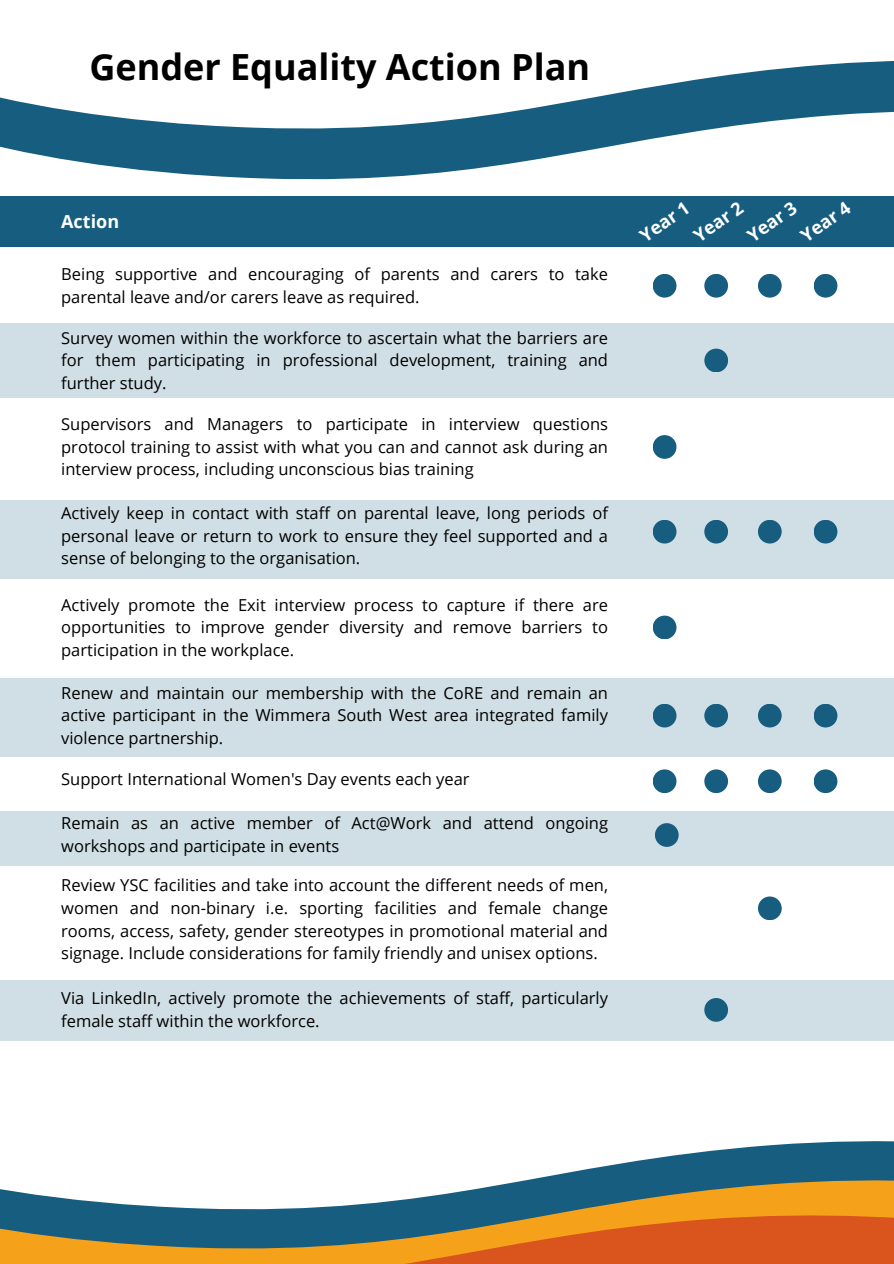
<style>
.page{position:relative;width:894px;height:1264px;background:#fff}
.page>*{position:absolute;margin:0;border:0;box-sizing:border-box;transform-origin:0 0}
.t1{font:700 36px "Open Sans";color:#000}
.t2{font:700 18px "Open Sans";color:#fff}
.t3{font:16.5px/22.5px "Open Sans";color:#000;text-align:justify}
</style>
<div class="page">
<svg style="left:75px;top:161px;width:451px;height:19px;fill:#165d80"></svg>
<svg style="left:0;top:61px;width:893px;height:100px"></svg>
<svg style="left:0;top:1241px;width:893px;height:22px;background:#d87723"></svg>
<svg style="left:0;top:906px;width:893px;height:335px"></svg>
<div style="left:0;top:196px;width:893px;height:51px;background:#165d80"></div>
<div style="left:652px;top:435px;width:24px;height:24px;background:#165d80;border-radius:50%"></div>
<div style="left:652px;top:615px;width:24px;height:24px;background:#165d80;border-radius:50%"></div>
<div style="left:0;top:811px;width:893px;height:54px;background:#d0dee5"></div>
<div style="left:654px;top:823px;width:24px;height:23px;background:#165d80;border-radius:50%"></div>
<div style="left:813px;top:274px;width:24px;height:23px;background:#165d80;border-radius:50%"></div>
<div style="left:652px;top:274px;width:24px;height:23px;background:#165d80;border-radius:50%"></div>
<div style="left:704px;top:274px;width:23px;height:23px;background:#165d80;border-radius:50%"></div>
<div style="left:757px;top:274px;width:24px;height:23px;background:#165d80;border-radius:50%"></div>
<div style="left:0;top:323px;width:893px;height:74px;background:#d0dee5"></div>
<div style="left:704px;top:348px;width:23px;height:24px;background:#165d80;border-radius:50%"></div>
<div style="left:0;top:500px;width:893px;height:79px;background:#d0dee5"></div>
<div style="left:813px;top:520px;width:24px;height:23px;background:#165d80;border-radius:50%"></div>
<div style="left:652px;top:520px;width:24px;height:23px;background:#165d80;border-radius:50%"></div>
<div style="left:704px;top:520px;width:23px;height:23px;background:#165d80;border-radius:50%"></div>
<div style="left:757px;top:520px;width:24px;height:23px;background:#165d80;border-radius:50%"></div>
<div style="left:0;top:678px;width:893px;height:79px;background:#d0dee5"></div>
<div style="left:813px;top:703px;width:24px;height:24px;background:#165d80;border-radius:50%"></div>
<div style="left:652px;top:703px;width:24px;height:24px;background:#165d80;border-radius:50%"></div>
<div style="left:704px;top:703px;width:23px;height:24px;background:#165d80;border-radius:50%"></div>
<div style="left:757px;top:703px;width:24px;height:24px;background:#165d80;border-radius:50%"></div>
<div style="left:813px;top:769px;width:24px;height:24px;background:#165d80;border-radius:50%"></div>
<div style="left:652px;top:769px;width:24px;height:24px;background:#165d80;border-radius:50%"></div>
<div style="left:704px;top:769px;width:23px;height:24px;background:#165d80;border-radius:50%"></div>
<div style="left:757px;top:769px;width:24px;height:24px;background:#165d80;border-radius:50%"></div>
<div style="left:757px;top:896px;width:24px;height:24px;background:#165d80;border-radius:50%"></div>
<div style="left:0;top:980px;width:893px;height:60px;background:#d0dee5"></div>
<div style="left:704px;top:998px;width:23px;height:23px;background:#165d80;border-radius:50%"></div>
<p class="t1" style="left:89px;top:42px;width:502px">Gender Equality Action Plan</p>
<p class="t2" style="left:61px;top:209px;width:59px">Action</p>
<p class="t3" style="left:61px;top:262px;width:548px">Being supportive and encouraging of parents and carers to take parental leave and/or carers leave as required.</p>
<p class="t3" style="left:61px;top:326px;width:548px">Survey women within the workforce to ascertain what the barriers are for them participating in professional development, training and further study.</p>
<h2 class="t3" style="left:61px;top:412px;width:548px">Supervisors and Managers to participate in interview questions protocol training to assist with what you can and cannot ask during an interview process, including unconscious bias training</h2>
<p class="t3" style="left:61px;top:502px;width:548px">Actively keep in contact with staff on parental leave, long periods of personal leave or return to work to ensure they feel supported and a sense of belonging to the organisation.</p>
<h2 class="t3" style="left:61px;top:593px;width:548px">Actively promote the Exit interview process to capture if there are opportunities to improve gender diversity and remove barriers to participation in the workplace.</h2>
<p class="t3" style="left:61px;top:681px;width:548px">Renew and maintain our membership with the CoRE and remain an active participant in the Wimmera South West area integrated family violence partnership.</p>
<p class="t3" style="left:61px;top:767px;width:410px">Support International Women's Day events each year</p>
<p class="t3" style="left:61px;top:811px;width:548px">Remain as an active member of Act@Work and attend ongoing workshops and participate in events</p>
<p class="t3" style="left:61px;top:873px;width:548px">Review YSC facilities and take into account the different needs of men, women and non-binary i.e. sporting facilities and female change rooms, access, safety, gender stereotypes in promotional material and signage. Include considerations for family friendly and unisex options.</p>
<p class="t3" style="left:61px;top:986px;width:548px">Via LinkedIn, actively promote the achievements of staff, particularly female staff within the workforce.</p>
<h1 class="t2" style="left:634px;top:227px;width:57px;rotate:-35deg">Year 1</h1>
<h2 class="t2" style="left:688px;top:227px;width:57px;rotate:-35deg">Year 2</h2>
<h2 class="t2" style="left:741px;top:227px;width:57px;rotate:-35deg">Year 3</h2>
<h2 class="t2" style="left:795px;top:227px;width:57px;rotate:-35deg">Year 4</h2>
</div>
